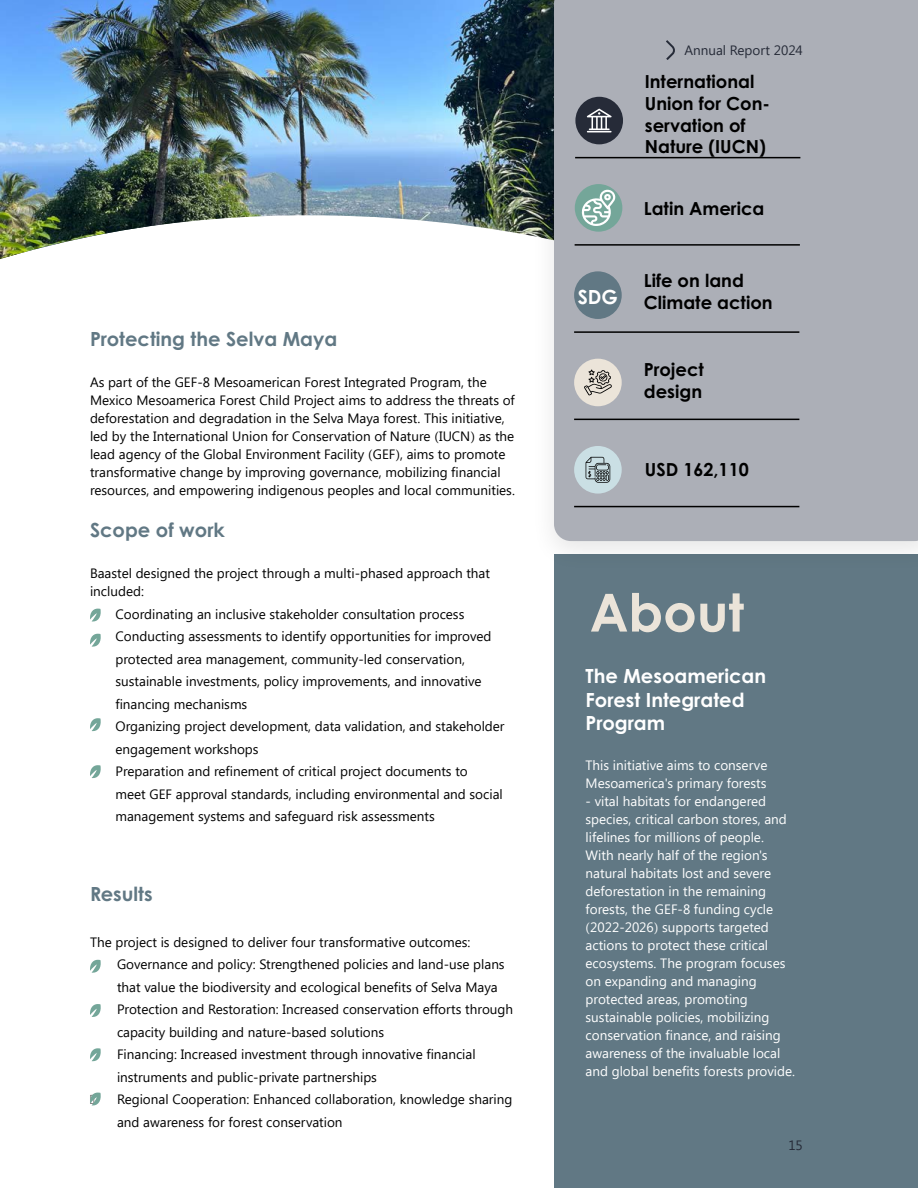
<style>
.page{position:relative;width:918px;height:1188px;background:#fff}
.page>*{position:absolute;margin:0;border:0;box-sizing:border-box;transform-origin:0 0}
.t1{font:700 52.5px "Century Gothic Pro";color:#ebe4d9}
.t2{font:700 19.5px/23.4px "Century Gothic Pro";color:#fff}
.t3{font:700 19.5px "Century Gothic Pro";color:#617884}
.t4{font:700 18px/21.6px "Century Gothic Pro";color:#000}
.t5{font:13.5px/22.5px "Segoe UI";color:#000}
.t6{font:13.5px/18px "Segoe UI";color:#fff}
.t7{font:13.5px "Segoe UI";color:#262b38}
.s1{font-family:"Minion Pro"}
</style>
<div class="page">
<img style="left:0;top:0;width:530px;height:259px">
<div style="left:554px;top:554px;width:364px;height:634px;background:#617884"></div>
<div style="left:530px;top:0;width:388px;height:573px;background:#000;opacity:.1"></div>
<div style="left:554px;top:0;width:364px;height:541px;background:#acafb7"></div>
<div style="left:575px;top:97px;width:48px;height:47px;background:#262b38;border-radius:50%"></div>
<hr style="left:575px;top:157px;width:225px;height:1px;background:#000">
<div style="left:575px;top:184px;width:47px;height:48px;background:#74a699;border-radius:50%"></div>
<hr style="left:575px;top:244px;width:225px;height:2px;background:#000">
<div style="left:574px;top:271px;width:48px;height:48px;background:#617884;border-radius:50%"></div>
<hr style="left:574px;top:331px;width:225px;height:2px;background:#000">
<div style="left:574px;top:359px;width:48px;height:47px;background:#ebe4d9;border-radius:50%"></div>
<hr style="left:574px;top:419px;width:225px;height:1px;background:#000">
<div style="left:574px;top:446px;width:48px;height:48px;background:#cadfe4;border-radius:50%"></div>
<hr style="left:574px;top:506px;width:225px;height:1px;background:#000">
<svg style="left:587px;top:109px;width:25px;height:23px"></svg>
<svg style="left:586px;top:457px;width:24px;height:26px"></svg>
<svg style="left:584px;top:369px;width:28px;height:26px"></svg>
<svg style="left:580px;top:190px;width:37px;height:36px"></svg>
<svg style="left:90px;top:1004px;width:11px;height:13px"></svg>
<svg style="left:90px;top:1048px;width:11px;height:14px"></svg>
<svg style="left:90px;top:1092px;width:11px;height:14px"></svg>
<svg style="left:90px;top:765px;width:11px;height:14px"></svg>
<svg style="left:90px;top:959px;width:11px;height:14px"></svg>
<svg style="left:90px;top:608px;width:11px;height:14px"></svg>
<svg style="left:90px;top:633px;width:11px;height:14px"></svg>
<svg style="left:90px;top:718px;width:11px;height:14px"></svg>
<svg style="left:666px;top:40px;width:10px;height:20px"></svg>
<h2 class="t3" style="left:90px;top:327px;width:249px">Protecting the Selva Maya</h2>
<p class="t5" style="left:90px;top:374px;width:426px;line-height:18px">As part of the GEF-8 Mesoamerican Forest Integrated Program, the Mexico Mesoamerica Forest Child Project aims to address the threats of deforestation and degradation in the Selva Maya forest. This initiative, led by the International Union for Conservation of Nature <span class="s1">(</span>IUCN<span class="s1">)</span> as the lead agency of the Global Environment Facility <span class="s1">(</span>GEF<span class="s1">)</span>, aims to promote transformative change by improving governance, mobilizing financial resources, and empowering indigenous peoples and local communities.</p>
<h2 class="t3" style="left:90px;top:518px;width:136px">Scope of work</h2>
<p class="t5" style="left:90px;top:565px;width:402px;line-height:18px">Baastel designed the project through a multi-phased approach that included:</p>
<p class="t5" style="left:116px;top:603px;width:391px">Coordinating an inclusive stakeholder consultation process Conducting assessments to identify opportunities for improved protected area management, community-led conservation, sustainable investments, policy improvements, and innovative financing mechanisms<br>Organizing project development, data validation, and stakeholder engagement workshops<br>Preparation and refinement of critical project documents to<br>meet GEF approval standards, including environmental and social management systems and safeguard risk assessments</p>
<h2 class="t3" style="left:90px;top:882px;width:64px">Results</h2>
<p class="t5" style="left:117px;top:931px;width:398px;text-indent:-27px">The project is designed to deliver four transformative outcomes:<br>Governance and policy: Strengthened policies and land-use plans that value the biodiversity and ecological benefits of Selva Maya Protection and Restoration: Increased conservation efforts through capacity building and nature-based solutions<br>Financing: Increased investment through innovative financial instruments and public-private partnerships</p>
<p class="t5" style="left:117px;top:1089px;width:397px;text-indent:-27px">• Regional Cooperation: Enhanced collaboration, knowledge sharing and awareness for forest conservation</p>
<p class="t7" style="left:684px;top:42px;width:120px">Annual Report 2024</p>
<h3 class="t4" style="left:645px;top:71px;width:127px">International<br>Union for Con&shy;servation of<br>Nature (IUCN)</h3>
<h2 class="t2" style="left:578px;top:285px;width:42px">SDG</h2>
<h3 class="t4" style="left:644px;top:197px;width:122px">Latin America</h3>
<h3 class="t4" style="left:644px;top:270px;width:130px">Life on land<br>Climate action</h3>
<h3 class="t4" style="left:644px;top:359px;width:62px">Project design</h3>
<h3 class="t4" style="left:645px;top:459px;width:106px">USD 162,110</h3>
<h1 class="t1" style="left:590px;top:580px;width:156px">About</h1>
<h2 class="t2" style="left:586px;top:664px;width:182px">The Mesoamerican<br>Forest Integrated<br>Program</h2>
<p class="t6" style="left:586px;top:756px;width:183px">This initiative aims to conserve<br>Mesoamerica's primary forests</p>
<p class="t6" style="left:586px;top:792px;width:211px">- vital habitats for endangered species, critical carbon stores, and lifelines for millions of people.<br>With nearly half of the region's natural habitats lost and severe deforestation in the remaining forests, the GEF-8 funding cycle <span class="s1">(</span>2022-2026<span class="s1">)</span> supports targeted actions to protect these critical ecosystems. The program focuses on expanding and managing protected areas, promoting sustainable policies, mobilizing conservation finance, and raising awareness of the invaluable local and global benefits forests provide.</p>
<p class="t7" style="left:788px;top:1137px;width:16px">15</p>
</div>
